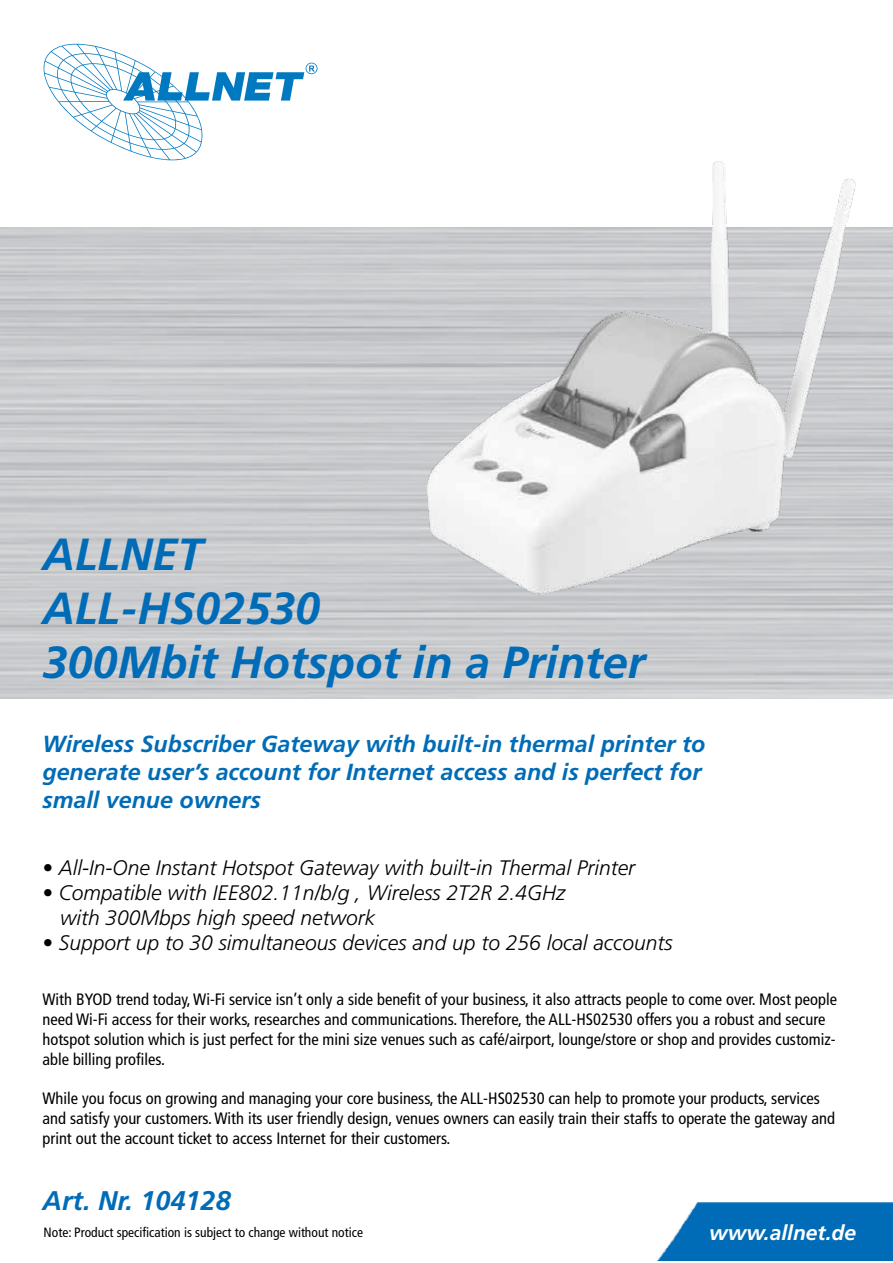
<style>
.page{position:relative;width:893px;height:1263px;background:#fff}
.page>*{position:absolute;margin:0;border:0;box-sizing:border-box;transform-origin:0 0}
.t1{font:italic 700 45px/54px "Frutiger LT Std";color:#006cb7}
.t2{font:italic 700 27px "Frutiger LT Std";color:#006cb7}
.t3{font:italic 700 23.25px/27.9px "Frutiger LT Std";color:#006cb7}
.t4{font:italic 300 21px/25.2px "Frutiger LT Std";color:#000}
.t5{font:italic 700 21px "Frutiger LT Std";color:#fff}
.t6{font:condensed 16.5px/19.8px "Frutiger LT Std";color:#000}
.t7{font:condensed 13.5px "Frutiger LT Std";color:#000}
</style>
<div class="page">
<img style="left:657px;top:1202px;width:236px;height:59px">
<svg style="left:44px;top:44px;width:273px;height:116px"></svg>
<img style="left:412px;top:161px;width:460px;height:470px">
<h1 class="t1" style="left:43px;top:528px;width:604px">ALLNET<br>ALL-HS02530<br>300Mbit Hotspot in a Printer</h1>
<h3 class="t3" style="left:43px;top:730px;width:664px">Wireless Subscriber Gateway with built-in thermal printer to generate user’s account for Internet access and is perfect for small venue owners</h3>
<p class="t4" style="left:43px;top:855px;width:594px">• All-In-One Instant Hotspot Gateway with built-in Thermal Printer</p>
<p class="t4" style="left:60px;top:880px;width:507px;text-indent:-18px">• Compatible with IEE802.11n/b/g , Wireless 2T2R 2.4GHz with 300Mbps high speed network</p>
<p class="t4" style="left:43px;top:931px;width:632px">• Support up to 30 simultaneous devices and up to 256 local accounts</p>
<p class="t6" style="left:43px;top:990px;width:796px">With BYOD trend today, Wi-Fi service isn’t only a side benefit of your business, it also attracts people to come over. Most people need Wi-Fi access for their works, researches and communications. Therefore, the ALL-HS02530 offers you a robust and secure hotspot solution which is just perfect for the mini size venues such as café/airport, lounge/store or shop and provides customiz&shy;able billing profiles.</p>
<p class="t6" style="left:43px;top:1089px;width:794px">While you focus on growing and managing your core business, the ALL-HS02530 can help to promote your products, services and satisfy your customers. With its user friendly design, venues owners can easily train their staffs to operate the gateway and print out the account ticket to access Internet for their customers.</p>
<h2 class="t2" style="left:43px;top:1184px;width:190px">Art. Nr. 104128</h2>
<p class="t7" style="left:44px;top:1224px;width:321px">Note: Product specification is subject to change without notice</p>
<p class="t5" style="left:709px;top:1220px;width:149px">www.allnet.de</p>
</div>
